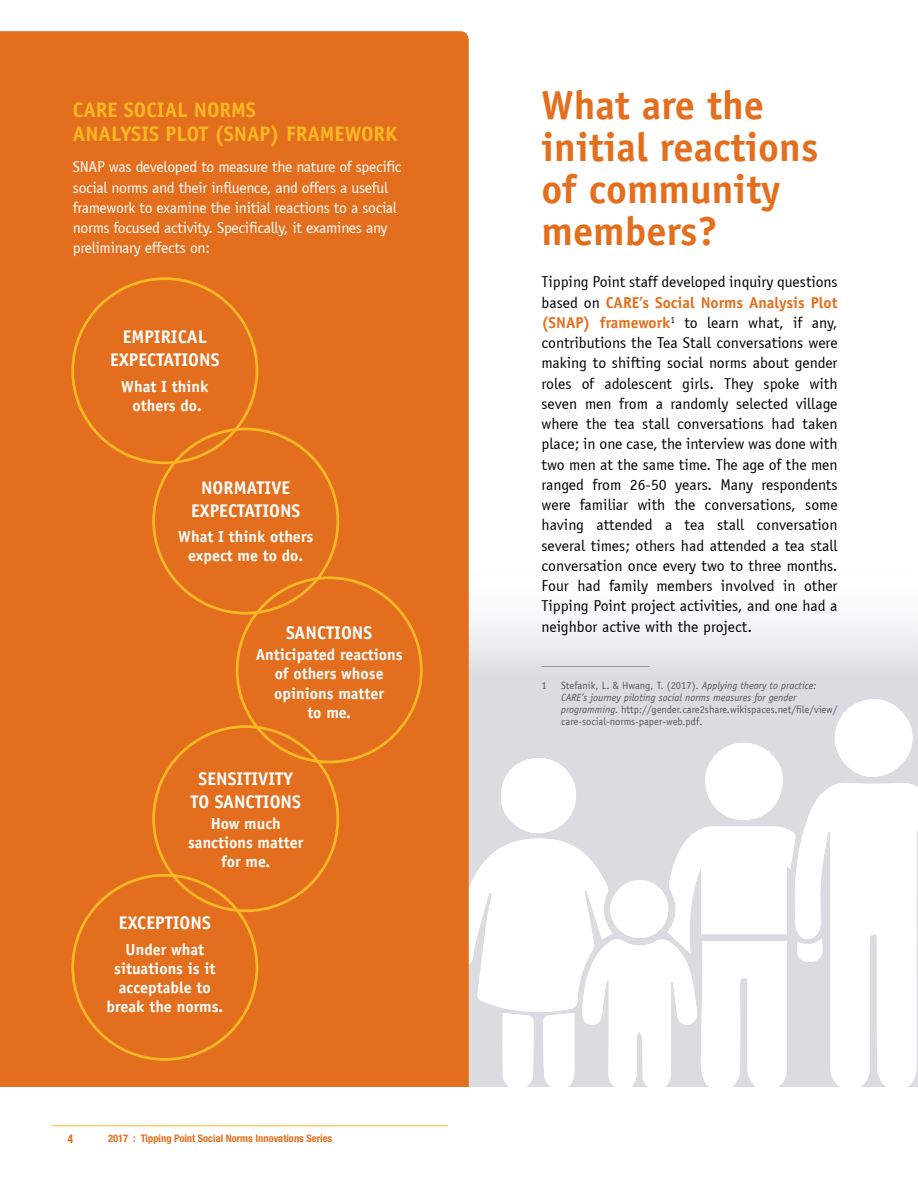
<style>
.page{position:relative;width:918px;height:1188px;background:#fff}
.page>*{position:absolute;margin:0;border:0;box-sizing:border-box;transform-origin:0 0}
.t1{font:700 40.5px/42px "Officina Sans Std";color:#e36f1e}
.t2{font:700 21px/24px "Officina Sans Std";color:#fdb924}
.t3{font:700 18.3px/23px "Officina Sans Std";color:#fff;text-align:center}
.t4{font:700 16.05px/19px "Officina Sans Std";color:#fff;text-align:center}
.t5{font:15.75px/20.2px "Officina Sans";color:#000;text-align:justify}
.t6{font:15.75px/20.2px "Officina Sans";letter-spacing:-.02em;color:#fff}
.t7{font:700 15.75px "Officina Sans Std";color:#e36f1e}
.t8{font:700 condensed 12px "Helvetica Neue LT Std";color:#e36f1e}
.t9{font:10.5px/12px "Officina Sans Std";color:#58595b}
.t10{font:700 condensed 10.5px "Helvetica Neue LT Std";color:#e36f1e}
.s1{font-family:"Officina Sans";font-weight:400;color:#000}
.s2{font-family:"Officina Sans Std";font-weight:700;color:#e36f1e}
.s3{font-style:italic}
</style>
<div class="page">
<hr style="left:52px;top:1125px;width:793px;height:1px;background:#fdb924">
<div style="left:449px;top:0;width:469px;height:1188px;background:#fff"></div>
<svg style="left:469px;top:623px;width:449px;height:75px"></svg>
<svg style="left:469px;top:698px;width:449px;height:389px"></svg>
<hr style="left:542px;top:666px;width:108px;height:1px;background:#939598">
<div style="left:0;top:31px;width:469px;height:1056px;background:#e36f1e"></div>
<h2 class="t2" style="left:73px;top:98px;width:326px">CARE SOCIAL NORMS<br>ANALYSIS PLOT (SNAP) FRAMEWORK</h2>
<p class="t6" style="left:73px;top:157px;width:330px">SNAP was developed to measure the nature of specific social norms and their influence, and offers a useful framework to examine the initial reactions to a social norms focused activity. Specifically, it examines any preliminary effects on:</p>
<p class="t3" style="left:110px;top:325px;width:111px">EMPIRICAL<br>EXPECTATIONS</p>
<p class="t4" style="left:121px;top:377px;width:89px">What I think others do.</p>
<p class="t3" style="left:191px;top:476px;width:111px">NORMATIVE<br>EXPECTATIONS</p>
<p class="t4" style="left:178px;top:527px;width:136px">What I think others expect me to do.</p>
<p class="t3" style="left:286px;top:621px;width:88px">SANCTIONS</p>
<p class="t4" style="left:256px;top:645px;width:149px">Anticipated reactions of others whose opinions matter<br>to me.</p>
<p class="t3" style="left:191px;top:767px;width:112px">SENSITIVITY<br>TO SANCTIONS</p>
<p class="t4" style="left:188px;top:814px;width:117px">How much sanctions matter for me.</p>
<p class="t3" style="left:119px;top:911px;width:94px">EXCEPTIONS</p>
<p class="t4" style="left:107px;top:940px;width:118px">Under what situations is it acceptable to break the norms.</p>
<p class="t8" style="left:68px;top:1132px;width:7px">4</p>
<p class="t10" style="left:108px;top:1132px;width:226px">2017 : Tipping Point Social Norms Innovations Series</p>
<h1 class="t1" style="left:542px;top:84px;width:278px">What are the initial reactions of community members?</h1>
<p class="t5" style="left:542px;top:272px;width:298px">Tipping Point staff developed inquiry questions</p>
<p class="t7" style="left:542px;top:292px;width:298px"><span class="s1">based on</span> CARE’s Social Norms Analysis Plot</p>
<p class="t5" style="left:542px;top:312px;width:298px"><span class="s2">(SNAP) framework</span><sup>1</sup> to learn what, if any, contributions the Tea Stall conversations were making to shifting social norms about gender roles of adolescent girls. They spoke with seven men from a randomly selected village where the tea stall conversations had taken place; in one case, the interview was done with two men at the same time. The age of the men ranged from 26-50 years. Many respondents were familiar with the conversations, some having attended a tea stall conversation several times; others had attended a tea stall conversation once every two to three months.<br>Four had family members involved in other Tipping Point project activities, and one had a neighbor active with the project.</p>
<p class="t9" style="left:542px;top:680px;width:7px">1</p>
<p class="t9" style="left:561px;top:680px;width:278px">Stefanik, L. &amp; Hwang, T. (2017). <span class="s3">Applying theory to practice:<br>CARE’s journey piloting social norms measures for gender programming</span>. http://gender.care2share.wikispaces.net/file/view/ care-social-norms-paper-web.pdf.</p>
</div>
